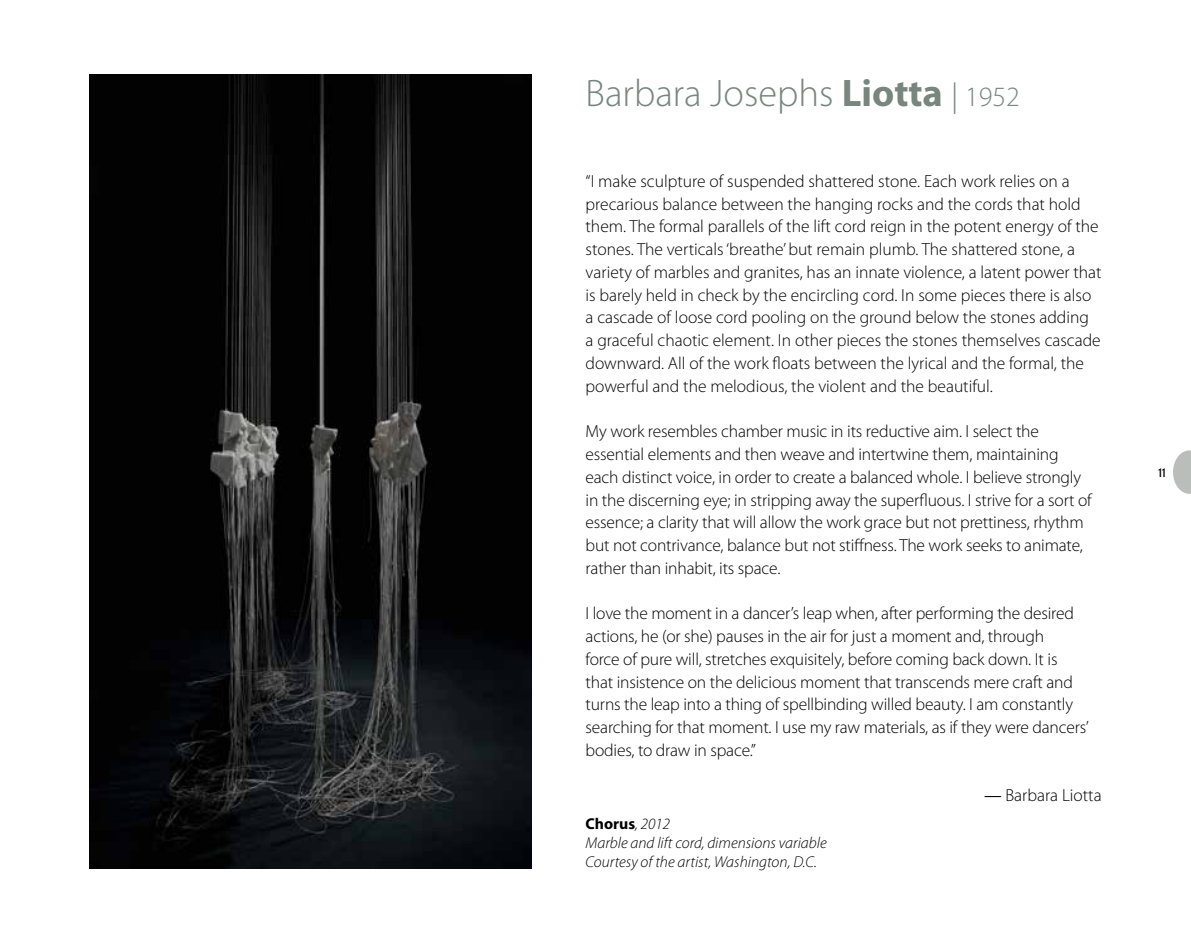
<style>
.page{position:relative;width:1191px;height:943px;background:#fff}
.page>*{position:absolute;margin:0;border:0;box-sizing:border-box;transform-origin:0 0}
.t1{font:300 38.5px "Myriad Pro";color:#78867f}
.t2{font:300 17.5px/22.8px "Myriad Pro";letter-spacing:-.01em;color:#000}
.t3{font:italic 300 15.75px/19.2px "Myriad Pro";color:#000}
.t4{font:700 condensed 12.25px "DIN Neuzeit Grotesk";color:#000}
.s1{font-weight:700}
.s2{font-size:31.5px}
.s3{font-size:28px}
.s4{font-weight:400;font-style:italic}
.s5{font-weight:700;font-style:normal}
</style>
<div class="page">
<svg style="left:1173px;top:450px;width:18px;height:44px"></svg>
<img style="left:89px;top:74px;width:442px;height:794px">
<h1 class="t1" style="left:585px;top:70px;width:435px">Barbara Josephs <span class="s1">Liotta</span> <span class="s2">|</span> <span class="s3">1952</span></h1>
<p class="t2" style="left:585px;top:169px;width:517px">“I make sculpture of suspended shattered stone. Each work relies on a precarious balance between the hanging rocks and the cords that hold them. The formal parallels of the lift cord reign in the potent energy of the stones. The verticals ‘breathe’ but remain plumb. The shattered stone, a variety of marbles and granites, has an innate violence, a latent power that is barely held in check by the encircling cord. In some pieces there is also a cascade of loose cord pooling on the ground below the stones adding<br>a graceful chaotic element. In other pieces the stones themselves cascade downward. All of the work floats between the lyrical and the formal, the powerful and the melodious, the violent and the beautiful.</p>
<p class="t2" style="left:585px;top:420px;width:508px">My work resembles chamber music in its reductive aim. I select the essential elements and then weave and intertwine them, maintaining each distinct voice, in order to create a balanced whole. I believe strongly in the discerning eye; in stripping away the superfluous. I strive for a sort of essence; a clarity that will allow the work grace but not prettiness, rhythm but not contrivance, balance but not stiffness. The work seeks to animate, rather than inhabit, its space.</p>
<p class="t2" style="left:585px;top:602px;width:505px">I love the moment in a dancer’s leap when, after performing the desired actions, he (or she) pauses in the air for just a moment and, through<br>force of pure will, stretches exquisitely, before coming back down. It is that insistence on the delicious moment that transcends mere craft and turns the leap into a thing of spellbinding willed beauty. I am constantly searching for that moment. I use my raw materials, as if they were dancers’ bodies, to draw in space.”</p>
<p class="t2" style="left:984px;top:784px;width:119px"><span class="s4">—</span> Barbara Liotta</p>
<p class="t3" style="left:585px;top:813px;width:243px"><span class="s5">Chorus</span>, 2012<br>Marble and lift cord, dimensions variable<br>Courtesy of the artist, Washington, D.C.</p>
<p class="t4" style="left:1158px;top:465px;width:9px">11</p>
</div>
